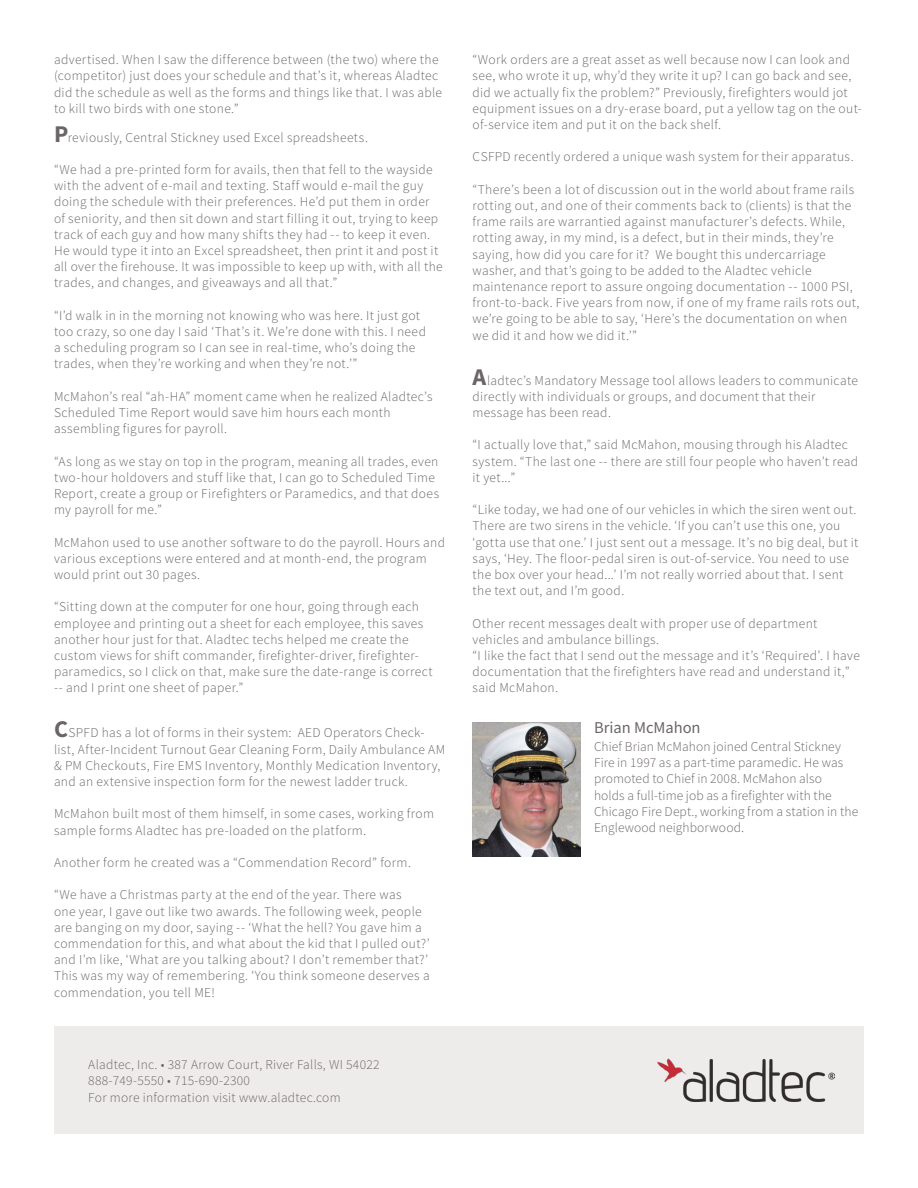
<style>
.page{position:relative;width:918px;height:1188px;background:#fff}
.page>*{position:absolute;margin:0;border:0;box-sizing:border-box;transform-origin:0 0}
.Body_Copy{font:16.5px "Source Sans Pro";color:#6b6565}
.Body_Copy-2{font:300 13.5px/16.2px "Source Sans Pro";letter-spacing:.025em;color:#6b6565}
.Body_Copy-3{font:300 13.5px/16.2px "Source Sans Pro";letter-spacing:.005em;color:#6b6565}
.s1{font-weight:700;font-size:24px}
</style>
<div class="page">
<div style="left:54px;top:1026px;width:810px;height:108px;background:#eeeceb"></div>
<img style="left:658px;top:1059px;width:177px;height:42px">
<img style="left:472px;top:723px;width:108px;height:134px">
<p class="Body_Copy-2" style="left:54px;top:52px;width:390px">advertised. When I saw the difference between (the two) where the (competitor) just does your schedule and that’s it, whereas Aladtec did the schedule as well as the forms and things like that. I was able to kill two birds with one stone.”</p>
<p class="Body_Copy-2" style="left:54px;top:129px;width:315px"><span class="s1">P</span>reviously, Central Stickney used Excel spreadsheets.</p>
<p class="Body_Copy-2" style="left:54px;top:161px;width:390px">“We had a pre-printed form for avails, then that fell to the wayside with the advent of e-mail and texting. Staff would e-mail the guy doing the schedule with their preferences. He’d put them in order of seniority, and then sit down and start filling it out, trying to keep track of each guy and how many shifts they had -- to keep it even.<br>He would type it into an Excel spreadsheet, then print it and post it all over the firehouse. It was impossible to keep up with, with all the trades, and changes, and giveaways and all that.”</p>
<p class="Body_Copy-2" style="left:54px;top:307px;width:374px">“I’d walk in in the morning not knowing who was here. It just got too crazy, so one day I said ‘That’s it. We’re done with this. I need a scheduling program so I can see in real-time, who’s doing the trades, when they’re working and when they’re not.’”</p>
<p class="Body_Copy-2" style="left:54px;top:388px;width:380px">McMahon’s real “ah-HA” moment came when he realized Aladtec’s<br>Scheduled Time Report would save him hours each month assembling figures for payroll.</p>
<p class="Body_Copy-2" style="left:54px;top:453px;width:387px">“As long as we stay on top in the program, meaning all trades, even two-hour holdovers and stuff like that, I can go to Scheduled Time Report, create a group or Firefighters or Paramedics, and that does my payroll for me.”</p>
<p class="Body_Copy-2" style="left:54px;top:534px;width:393px">McMahon used to use another software to do the payroll. Hours and various exceptions were entered and at month-end, the program would print out 30 pages.</p>
<p class="Body_Copy-2" style="left:54px;top:599px;width:380px">“Sitting down at the computer for one hour, going through each employee and printing out a sheet for each employee, this saves another hour just for that. Aladtec techs helped me create the custom views for shift commander, firefighter-driver, firefighter&shy;paramedics, so I click on that, make sure the date-range is correct -- and I print one sheet of paper.”</p>
<p class="Body_Copy-2" style="left:54px;top:725px;width:393px"><span class="s1">C</span>SPFD has a lot of forms in their system: AED Operators Check&shy;list, After-Incident Turnout Gear Cleaning Form, Daily Ambulance AM &amp; PM Checkouts, Fire EMS Inventory, Monthly Medication Inventory, and an extensive inspection form for the newest ladder truck.</p>
<p class="Body_Copy-2" style="left:54px;top:806px;width:382px">McMahon built most of them himself, in some cases, working from sample forms Aladtec has pre-loaded on the platform.</p>
<p class="Body_Copy-2" style="left:54px;top:854px;width:358px">Another form he created was a “Commendation Record” form.</p>
<p class="Body_Copy-2" style="left:54px;top:887px;width:377px">“We have a Christmas party at the end of the year. There was<br>one year, I gave out like two awards. The following week, people are banging on my door, saying -- ‘What the hell? You gave him a commendation for this, and what about the kid that I pulled out?’ and I’m like, ‘What are you talking about? I don’t remember that?’ This was my way of remembering. ‘You think someone deserves a commendation, you tell ME!</p>
<p class="Body_Copy-2" style="left:88px;top:1056px;width:293px">Aladtec, Inc. • 387 Arrow Court, River Falls, WI 54022<br>888-749-5550 • 715-690-2300<br>For more information visit www.aladtec.com</p>
<p class="Body_Copy-2" style="left:472px;top:52px;width:391px">“Work orders are a great asset as well because now I can look and see, who wrote it up, why’d they write it up? I can go back and see, did we actually fix the problem?” Previously, firefighters would jot equipment issues on a dry-erase board, put a yellow tag on the out&shy;of-service item and put it on the back shelf.</p>
<p class="Body_Copy-2" style="left:472px;top:149px;width:383px">CSFPD recently ordered a unique wash system for their apparatus.</p>
<p class="Body_Copy-2" style="left:472px;top:181px;width:389px">“There’s been a lot of discussion out in the world about frame rails rotting out, and one of their comments back to (clients) is that the frame rails are warrantied against manufacturer’s defects. While, rotting away, in my mind, is a defect, but in their minds, they’re saying, how did you care for it? We bought this undercarriage washer, and that’s going to be added to the Aladtec vehicle maintenance report to assure ongoing documentation -- 1000 PSI, front-to-back. Five years from now, if one of my frame rails rots out, we’re going to be able to say, ‘Here’s the documentation on when we did it and how we did it.’”</p>
<p class="Body_Copy-2" style="left:472px;top:372px;width:387px"><span class="s1">A</span>ladtec’s Mandatory Message tool allows leaders to communicate directly with individuals or groups, and document that their message has been read.</p>
<p class="Body_Copy-2" style="left:472px;top:437px;width:387px">“I actually love that,” said McMahon, mousing through his Aladtec system. “The last one -- there are still four people who haven’t read it yet...”</p>
<p class="Body_Copy-2" style="left:472px;top:502px;width:387px">“Like today, we had one of our vehicles in which the siren went out.<br>There are two sirens in the vehicle. ‘If you can’t use this one, you ‘gotta use that one.’ I just sent out a message. It’s no big deal, but it says, ‘Hey. The floor-pedal siren is out-of-service. You need to use the box over your head...’ I’m not really worried about that. I sent the text out, and I’m good.</p>
<p class="Body_Copy-2" style="left:472px;top:615px;width:347px">Other recent messages dealt with proper use of department vehicles and ambulance billings.</p>
<p class="Body_Copy-2" style="left:472px;top:647px;width:389px">“I like the fact that I send out the message and it’s ‘Required’. I have documentation that the firefighters have read and understand it,” said McMahon.</p>
<p class="Body_Copy" style="left:594px;top:717px;width:108px">Brian McMahon</p>
<p class="Body_Copy-3" style="left:594px;top:738px;width:266px">Chief Brian McMahon joined Central Stickney Fire in 1997 as a part-time paramedic. He was promoted to Chief in 2008. McMahon also<br>holds a full-time job as a firefighter with the Chicago Fire Dept., working from a station in the Englewood neighborwood.</p>
</div>
